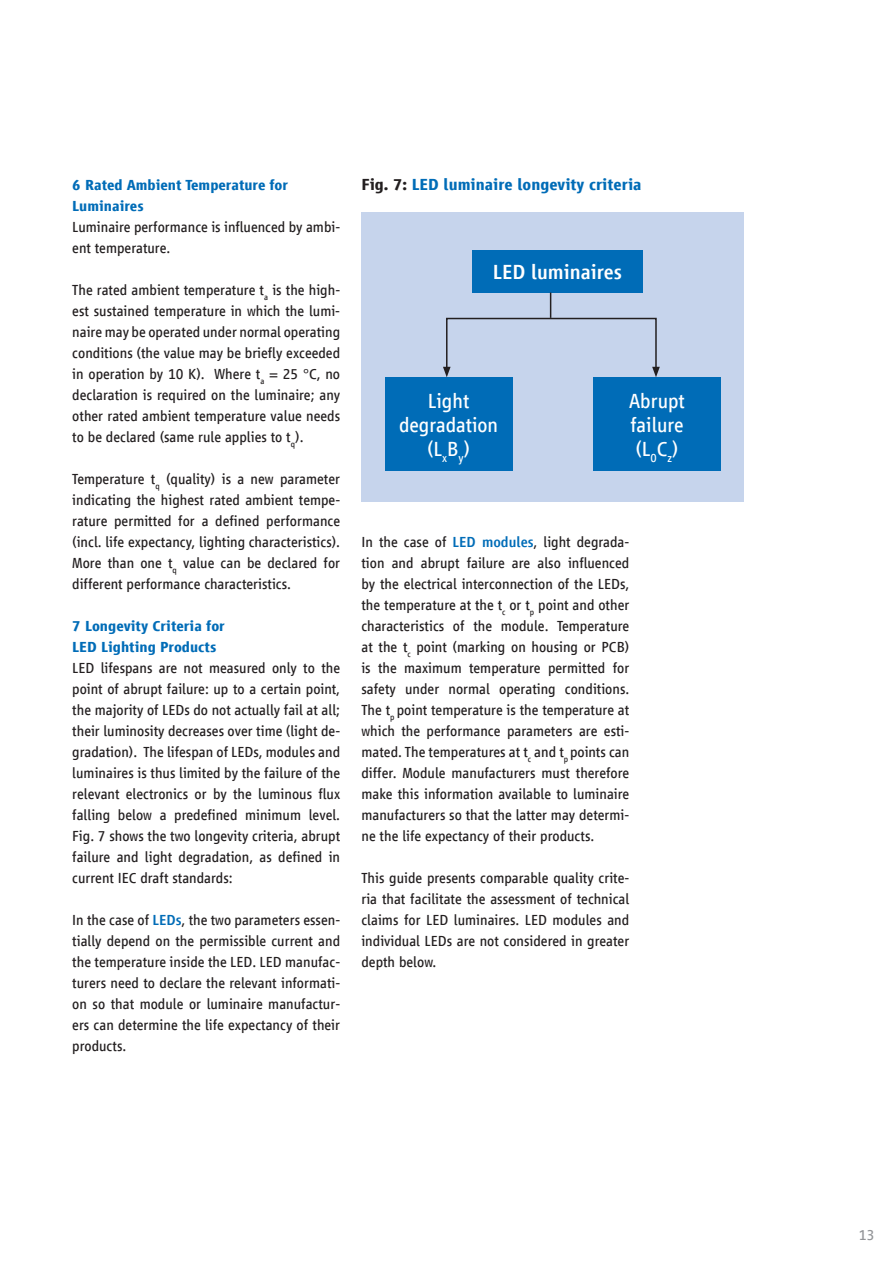
<style>
.page{position:relative;width:893px;height:1263px;background:#fff}
.page>*{position:absolute;margin:0;border:0;box-sizing:border-box;transform-origin:0 0}
.t1{font:21px/24px "Vialog LT Com";color:#fff;text-align:center}
.t2{font:500 21px "Vialog LT Com";color:#fff}
.t3{font:700 16.5px "Vialog LT Com";color:#006cb7}
.t4{font:15px/21px "Vialog LT Com";color:#231f20;text-align:justify}
.t5{font:700 15px/21px "Vialog LT Com";color:#006cb7}
.t6{font:15px "Vialog LT Com";color:#939598}
.s1{font-weight:500;color:#006cb7}
.s2{color:#231f20}
</style>
<div class="page">
<div style="left:361px;top:213px;width:383px;height:289px;background:#c6d4ec"></div>
<div style="left:472px;top:250px;width:170px;height:43px;background:#006cb7"></div>
<div style="left:385px;top:377px;width:127px;height:94px;background:#006cb7"></div>
<div style="left:593px;top:377px;width:128px;height:94px;background:#006cb7"></div>
<div style="left:446px;top:318px;width:211px;height:52px;border:2px solid #231f20"></div>
<svg style="left:652px;top:367px;width:8px;height:10px"></svg>
<svg style="left:443px;top:367px;width:8px;height:10px"></svg>
<svg style="left:550px;top:293px;width:1px;height:25px"></svg>
<p class="t5" style="left:72px;top:175px;width:217px">6 Rated Ambient Temperature for<br>Luminaires</p>
<p class="t4" style="left:72px;top:217px;width:269px">Luminaire performance is influenced by ambi&shy;ent temperature.</p>
<p class="t4" style="left:72px;top:280px;width:269px">The rated ambient temperature t<sub>a</sub> is the high&shy;est sustained temperature in which the lumi&shy;naire may be operated under normal operating conditions (the value may be briefly exceeded in operation by 10 K). Where t<sub>a</sub> = 25 °C, no declaration is required on the luminaire; any other rated ambient temperature value needs to be declared (same rule applies to t<sub>q</sub>).</p>
<p class="t4" style="left:72px;top:469px;width:269px">Temperature t<sub>q</sub> (quality) is a new parameter indicating the highest rated ambient tempe&shy;rature permitted for a defined performance (incl. life expectancy, lighting characteristics).<br>More than one t<sub>q</sub> value can be declared for different performance characteristics.</p>
<p class="t5" style="left:72px;top:616px;width:154px">7 Longevity Criteria for<br>LED Lighting Products</p>
<p class="t4" style="left:72px;top:658px;width:269px">LED lifespans are not measured only to the point of abrupt failure: up to a certain point, the majority of LEDs do not actually fail at all; their luminosity decreases over time (light de&shy;gradation). The lifespan of LEDs, modules and luminaires is thus limited by the failure of the relevant electronics or by the luminous flux falling below a predefined minimum level.<br>Fig. 7 shows the two longevity criteria, abrupt failure and light degradation, as defined in current IEC draft standards:</p>
<p class="t4" style="left:72px;top:910px;width:269px">In the case of <span class="s1">LEDs</span>, the two parameters essen&shy;tially depend on the permissible current and the temperature inside the LED. LED manufac&shy;turers need to declare the relevant informati&shy;on so that module or luminaire manufactur&shy;ers can determine the life expectancy of their products.</p>
<p class="t3" style="left:361px;top:175px;width:282px"><span class="s2">Fig. 7:</span> LED luminaire longevity criteria</p>
<h1 class="t2" style="left:493px;top:260px;width:130px">LED luminaires</h1>
<h1 class="t1" style="left:399px;top:389px;width:101px">Light degradation (L<sub>x</sub>B<sub>y</sub>)</h1>
<h1 class="t1" style="left:629px;top:389px;width:57px;text-align:justify">Abrupt failure (L<sub>0</sub>C<sub>z</sub>)</h1>
<p class="t4" style="left:361px;top:532px;width:269px">In the case of <span class="s1">LED modules</span>, light degrada&shy;tion and abrupt failure are also influenced by the electrical interconnection of the LEDs, the temperature at the t<sub>c</sub> or t<sub>p</sub> point and other characteristics of the module. Temperature at the t<sub>c</sub> point (marking on housing or PCB) is the maximum temperature permitted for safety under normal operating conditions.<br>The t<sub>p</sub> point temperature is the temperature at which the performance parameters are esti&shy;mated. The temperatures at t<sub>c</sub> and t<sub>p</sub> points can differ. Module manufacturers must therefore make this information available to luminaire manufacturers so that the latter may determi&shy;ne the life expectancy of their products.</p>
<p class="t4" style="left:361px;top:868px;width:269px">This guide presents comparable quality crite&shy;ria that facilitate the assessment of technical claims for LED luminaires. LED modules and individual LEDs are not considered in greater depth below.</p>
<p class="t6" style="left:859px;top:1226px;width:17px">13</p>
</div>
